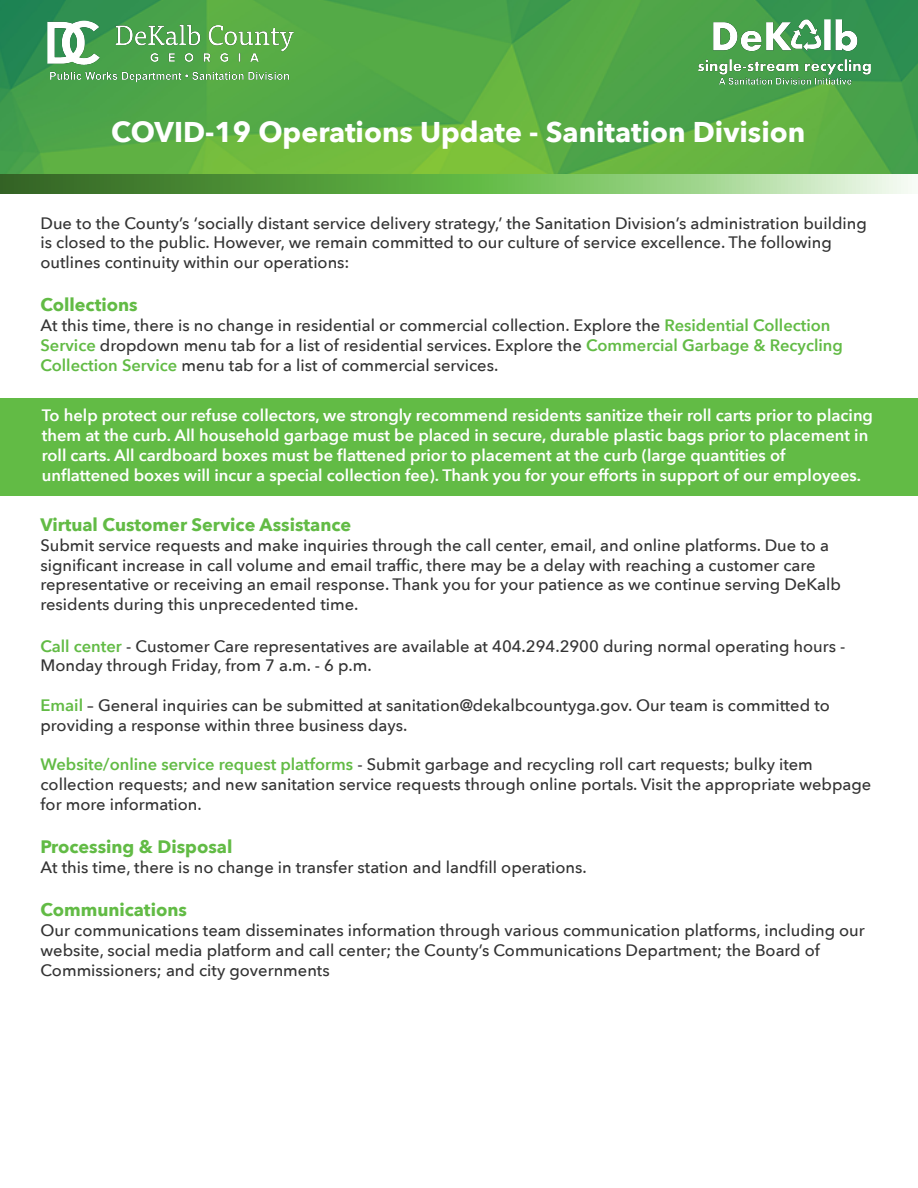
<style>
.page{position:relative;width:918px;height:1188px;background:#fff}
.page>*{position:absolute;margin:0;border:0;box-sizing:border-box;transform-origin:0 0}
.t1{font:700 28.5px "Avenir Next";color:#fff}
.t2{font:700 18px "Avenir Next";color:#62bb45}
.t3{font:500 16.5px/19.8px "Avenir Next";color:#333}
.t4{font:600 16.5px/19.8px "Avenir Next";color:#fff}
.s1{font-weight:600;color:#62bb45}
</style>
<div class="page">
<img style="left:0;top:0;width:918px;height:175px">
<svg style="left:0;top:175px;width:912px;height:18px;background:#75b162"></svg>
<img style="left:40px;top:14px;width:259px;height:74px">
<img style="left:693px;top:14px;width:185px;height:74px">
<div style="left:0;top:398px;width:918px;height:98px;background:#62bb45"></div>
<h1 class="t1" style="left:111px;top:107px;width:696px">COVID-19 Operations Update - Sanitation Division</h1>
<p class="t3" style="left:40px;top:212px;width:828px">Due to the County’s ‘socially distant service delivery strategy,’ the Sanitation Division’s administration building is closed to the public. However, we remain committed to our culture of service excellence. The following outlines continuity within our operations:</p>
<p class="t2" style="left:40px;top:290px;width:99px">Collections</p>
<p class="t3" style="left:40px;top:315px;width:804px">At this time, there is no change in residential or commercial collection. Explore the <span class="s1">Residential Collection<br>Service</span> dropdown menu tab for a list of residential services. Explore the <span class="s1">Commercial Garbage &amp; Recycling<br>Collection Service</span> menu tab for a list of commercial services.</p>
<p class="t4" style="left:42px;top:405px;width:833px">To help protect our refuse collectors, we strongly recommend residents sanitize their roll carts prior to placing them at the curb. All household garbage must be placed in secure, durable plastic bags prior to placement in roll carts. All cardboard boxes must be flattened prior to placement at the curb (large quantities of unflattened boxes will incur a special collection fee). Thank you for your efforts in support of our employees.</p>
<p class="t2" style="left:40px;top:509px;width:312px">Virtual Customer Service Assistance</p>
<p class="t3" style="left:40px;top:535px;width:802px">Submit service requests and make inquiries through the call center, email, and online platforms. Due to a significant increase in call volume and email traffic, there may be a delay with reaching a customer care representative or receiving an email response. Thank you for your patience as we continue serving DeKalb residents during this unprecedented time.</p>
<p class="t3" style="left:40px;top:635px;width:807px"><span class="s1">Call center</span> - Customer Care representatives are available at 404.294.2900 during normal operating hours -<br>Monday through Friday, from 7 a.m. - 6 p.m.</p>
<p class="t3" style="left:40px;top:695px;width:791px"><span class="s1">Email</span> – General inquiries can be submitted at sanitation@dekalbcountyga.gov. Our team is committed to providing a response within three business days.</p>
<p class="t3" style="left:40px;top:754px;width:832px"><span class="s1">Website/online service request platforms</span> - Submit garbage and recycling roll cart requests; bulky item collection requests; and new sanitation service requests through online portals. Visit the appropriate webpage for more information.</p>
<p class="t2" style="left:40px;top:831px;width:194px">Processing &amp; Disposal</p>
<p class="t3" style="left:40px;top:857px;width:548px">At this time, there is no change in transfer station and landfill operations.</p>
<p class="t2" style="left:40px;top:894px;width:148px">Communications</p>
<p class="t3" style="left:40px;top:920px;width:826px">Our communications team disseminates information through various communication platforms, including our website, social media platform and call center; the County’s Communications Department; the Board of<br>Commissioners; and city governments</p>
</div>
